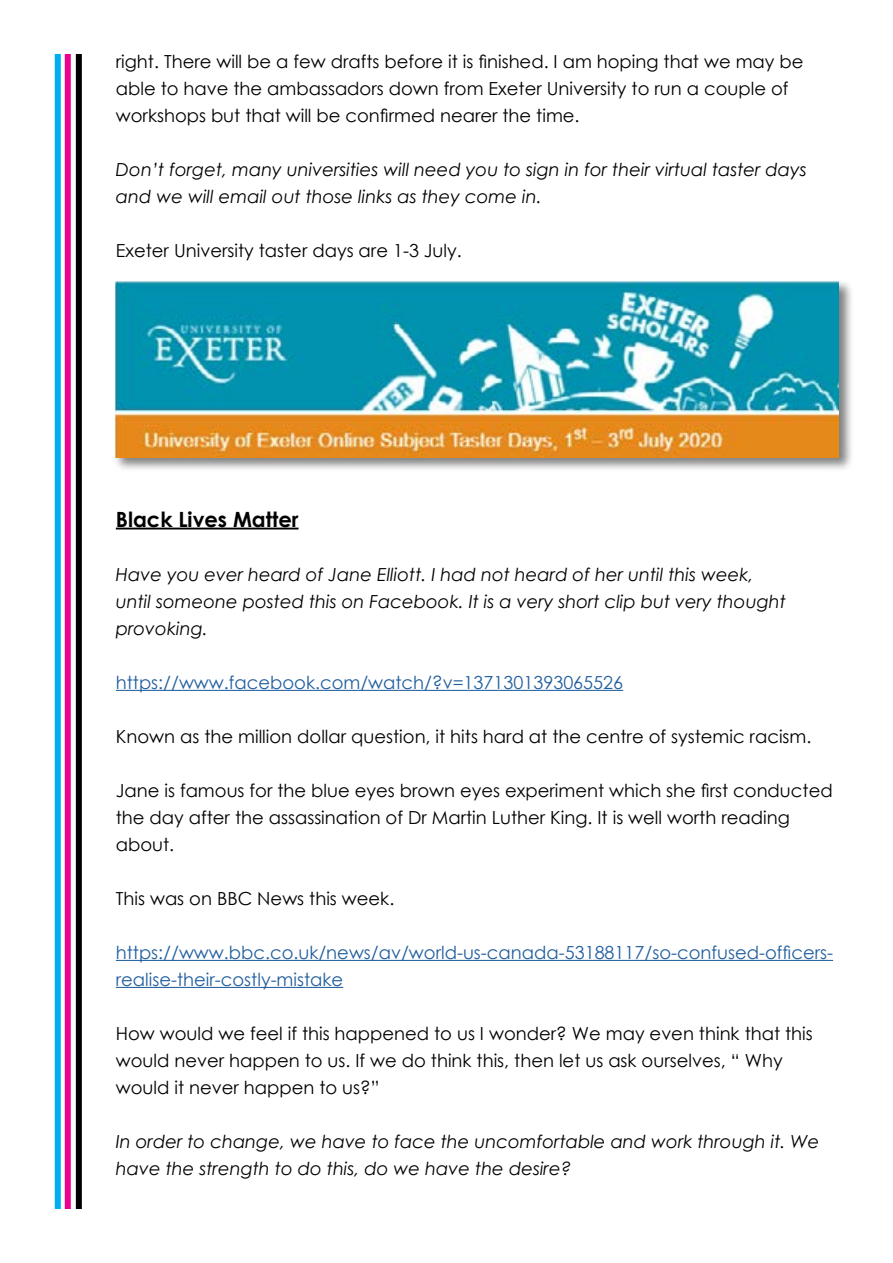
<style>
.page{position:relative;width:893px;height:1263px;background:#fff}
.page>*{position:absolute;margin:0;border:0;box-sizing:border-box;transform-origin:0 0}
.t1{font:700 21px "Century Gothic";color:#000}
.t2{font:18px/27px "Century Gothic";color:#000}
.t3{font:italic 18px/27px "Century Gothic";color:#000}
.t4{font:18px/27px "Century Gothic";color:#215e9e}
</style>
<div class="page">
<div style="left:65px;top:54px;width:6px;height:1155px;background:#ec008c"></div>
<div style="left:55px;top:54px;width:6px;height:1155px;background:#00aeef"></div>
<div style="left:76px;top:54px;width:6px;height:1155px;background:#000"></div>
<hr style="left:116px;top:528px;width:183px;height:1px;background:#000">
<hr style="left:116px;top:690px;width:507px;height:1px;background:#215e9e">
<hr style="left:116px;top:960px;width:717px;height:1px;background:#215e9e">
<hr style="left:116px;top:987px;width:227px;height:1px;background:#215e9e">
<div style="left:114px;top:280px;width:739px;height:192px;background:#000;opacity:.5"></div>
<img style="left:116px;top:282px;width:723px;height:175px">
<p class="t2" style="left:116px;top:47px;width:689px">right. There will be a few drafts before it is finished. I am hoping that we may be able to have the ambassadors down from Exeter University to run a couple of workshops but that will be confirmed nearer the time.</p>
<p class="t3" style="left:116px;top:155px;width:692px">Don’t forget, many universities will need you to sign in for their virtual taster days and we will email out those links as they come in.</p>
<p class="t2" style="left:116px;top:236px;width:347px">Exeter University taster days are 1-3 July.</p>
<p class="t1" style="left:116px;top:503px;width:184px">Black Lives Matter</p>
<p class="t3" style="left:116px;top:560px;width:671px">Have you ever heard of Jane Elliott. I had not heard of her until this week, until someone posted this on Facebook. It is a very short clip but very thought provoking.</p>
<p class="t4" style="left:116px;top:668px;width:509px">https://www.facebook.com/watch/?v=1371301393065526</p>
<p class="t2" style="left:116px;top:722px;width:697px">Known as the million dollar question, it hits hard at the centre of systemic racism.</p>
<p class="t2" style="left:116px;top:776px;width:718px">Jane is famous for the blue eyes brown eyes experiment which she first conducted the day after the assassination of Dr Martin Luther King. It is well worth reading about.</p>
<p class="t2" style="left:116px;top:884px;width:280px">This was on BBC News this week.</p>
<p class="t4" style="left:116px;top:938px;width:719px">https://www.bbc.co.uk/news/av/world-us-canada-53188117/so-confused-officers&shy;realise-their-costly-mistake</p>
<p class="t2" style="left:116px;top:1019px;width:698px">How would we feel if this happened to us I wonder? We may even think that this would never happen to us. If we do think this, then let us ask ourselves, “ Why would it never happen to us?”</p>
<p class="t3" style="left:116px;top:1127px;width:705px">In order to change, we have to face the uncomfortable and work through it. We have the strength to do this, do we have the desire?</p>
</div>
